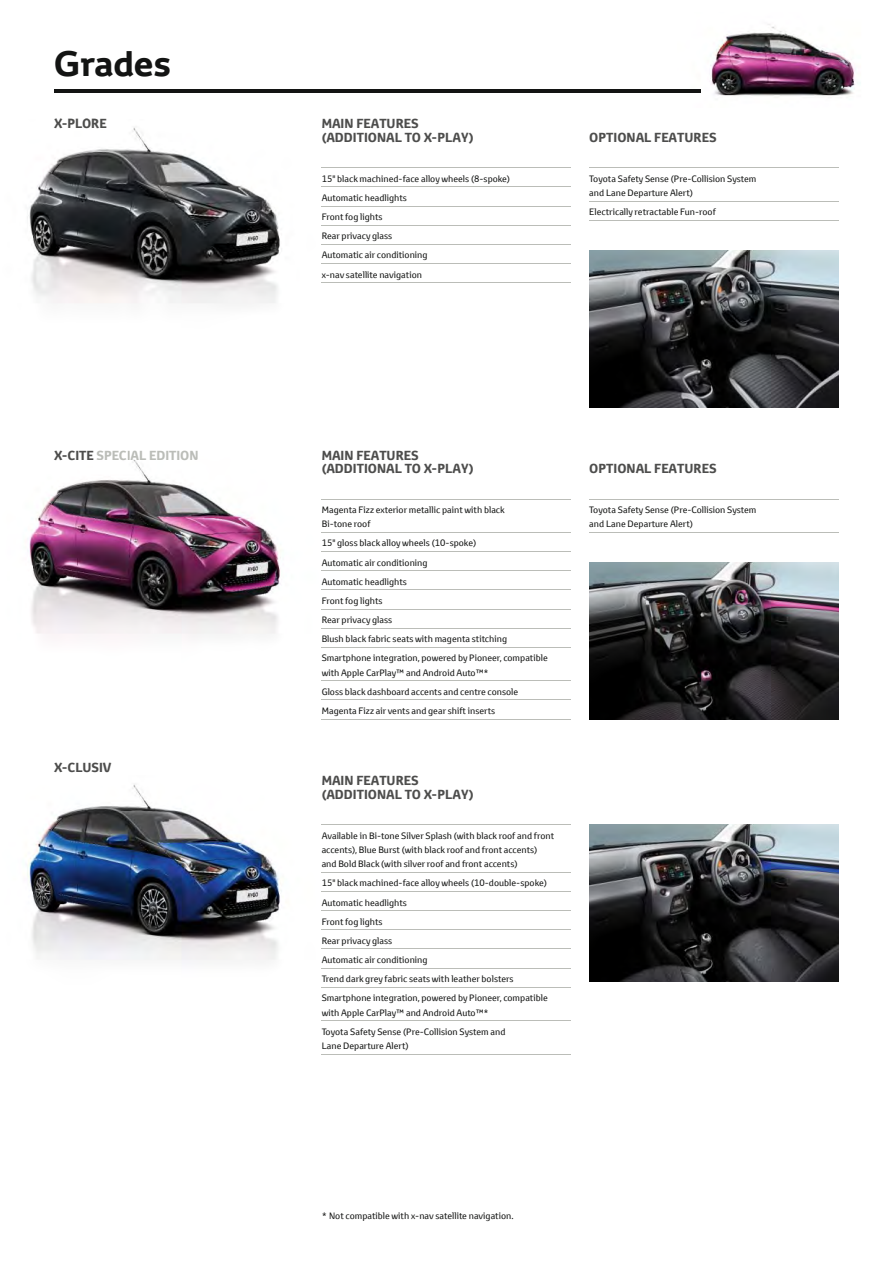
<style>
.page{position:relative;width:893px;height:1263px;background:#fff}
.page>*{position:absolute;margin:0;border:0;box-sizing:border-box;transform-origin:0 0}
.t1{font:700 34.5px "Toyota Display";color:#131413}
.t2{font:700 12.75px/13.5px "Toyota Text";color:#4d4d4c}
.t3{font:700 12.75px "Toyota Text";color:#bbbdb8}
.t4{font:9px/19.2px "Toyota Text";color:#131413}
.s1{color:#4d4d4c}
</style>
<div class="page">
<img style="left:678px;top:24px;width:177px;height:74px">
<hr style="left:54px;top:89px;width:646px;height:3px;background:#131413">
<img style="left:589px;top:824px;width:250px;height:157px">
<hr style="left:589px;top:167px;width:250px;height:1px;background:#bbbdb8">
<hr style="left:589px;top:201px;width:250px;height:1px;background:#bbbdb8">
<hr style="left:589px;top:220px;width:250px;height:1px;background:#bbbdb8">
<img style="left:589px;top:250px;width:250px;height:158px">
<hr style="left:589px;top:499px;width:250px;height:1px;background:#bbbdb8">
<hr style="left:589px;top:532px;width:250px;height:1px;background:#bbbdb8">
<img style="left:589px;top:562px;width:250px;height:158px">
<img style="left:29px;top:460px;width:311px;height:240px">
<img style="left:27px;top:784px;width:295px;height:237px">
<img style="left:27px;top:127px;width:313px;height:177px">
<img style="left:54px;top:127px;width:52px;height:2px">
<hr style="left:322px;top:167px;width:249px;height:1px;background:#bbbdb8">
<hr style="left:322px;top:187px;width:249px;height:1px;background:#bbbdb8">
<hr style="left:322px;top:206px;width:249px;height:1px;background:#bbbdb8">
<hr style="left:322px;top:225px;width:249px;height:1px;background:#bbbdb8">
<hr style="left:322px;top:244px;width:249px;height:1px;background:#bbbdb8">
<hr style="left:322px;top:263px;width:249px;height:1px;background:#bbbdb8">
<hr style="left:322px;top:282px;width:249px;height:1px;background:#bbbdb8">
<hr style="left:322px;top:499px;width:249px;height:1px;background:#bbbdb8">
<hr style="left:322px;top:532px;width:249px;height:1px;background:#bbbdb8">
<hr style="left:322px;top:551px;width:249px;height:1px;background:#bbbdb8">
<hr style="left:322px;top:570px;width:249px;height:1px;background:#bbbdb8">
<hr style="left:322px;top:589px;width:249px;height:1px;background:#bbbdb8">
<hr style="left:322px;top:609px;width:249px;height:1px;background:#bbbdb8">
<hr style="left:322px;top:628px;width:249px;height:1px;background:#bbbdb8">
<hr style="left:322px;top:647px;width:249px;height:1px;background:#bbbdb8">
<hr style="left:322px;top:680px;width:249px;height:1px;background:#bbbdb8">
<hr style="left:322px;top:700px;width:249px;height:1px;background:#bbbdb8">
<hr style="left:322px;top:719px;width:249px;height:1px;background:#bbbdb8">
<hr style="left:322px;top:824px;width:249px;height:1px;background:#bbbdb8">
<hr style="left:322px;top:872px;width:249px;height:1px;background:#bbbdb8">
<hr style="left:322px;top:891px;width:249px;height:1px;background:#bbbdb8">
<hr style="left:322px;top:910px;width:249px;height:1px;background:#bbbdb8">
<hr style="left:322px;top:929px;width:249px;height:1px;background:#bbbdb8">
<hr style="left:322px;top:948px;width:249px;height:1px;background:#bbbdb8">
<hr style="left:322px;top:968px;width:249px;height:1px;background:#bbbdb8">
<hr style="left:322px;top:987px;width:249px;height:1px;background:#bbbdb8">
<hr style="left:322px;top:1020px;width:249px;height:1px;background:#bbbdb8">
<hr style="left:322px;top:1054px;width:249px;height:1px;background:#bbbdb8">
<h1 class="t1" style="left:54px;top:46px;width:119px">Grades</h1>
<h2 class="t2" style="left:54px;top:117px;width:54px">X-PLORE</h2>
<h2 class="t3" style="left:54px;top:447px;width:146px"><span class="s1">X-CITE</span> SPECIAL EDITION</h2>
<h2 class="t2" style="left:54px;top:760px;width:59px">X-CLUSIV</h2>
<h2 class="t2" style="left:322px;top:117px;width:153px">MAIN FEATURES (ADDITIONAL TO X-PLAY)</h2>
<p class="t4" style="left:322px;top:169px;width:190px">15" black machined-face alloy wheels (8-spoke)<br>Automatic headlights<br>Front fog lights<br>Rear privacy glass<br>Automatic air conditioning<br>x-nav satellite navigation</p>
<h2 class="t2" style="left:589px;top:131px;width:129px">OPTIONAL FEATURES</h2>
<p class="t4" style="left:589px;top:171px;width:169px;line-height:14.4px">Toyota Safety Sense (Pre-Collision System and Lane Departure Alert)</p>
<p class="t4" style="left:589px;top:202px;width:128px">Electrically retractable Fun-roof</p>
<h2 class="t2" style="left:322px;top:448px;width:153px">MAIN FEATURES (ADDITIONAL TO X-PLAY)</h2>
<p class="t4" style="left:322px;top:502px;width:185px;line-height:14.4px">Magenta Fizz exterior metallic paint with black<br>Bi-tone roof</p>
<p class="t4" style="left:322px;top:533px;width:228px">15" gloss black alloy wheels (10-spoke)<br>Automatic air conditioning<br>Automatic headlights<br>Front fog lights<br>Rear privacy glass<br>Blush black fabric seats with magenta stitching Smartphone integration, powered by Pioneer, compatible</p>
<p class="t4" style="left:322px;top:663px;width:198px">with Apple CarPlay™ and Android Auto™*<br>Gloss black dashboard accents and centre console<br>Magenta Fizz air vents and gear shift inserts</p>
<h2 class="t2" style="left:322px;top:774px;width:153px">MAIN FEATURES (ADDITIONAL TO X-PLAY)</h2>
<p class="t4" style="left:322px;top:828px;width:234px;line-height:14.4px">Available in Bi-tone Silver Splash (with black roof and front accents), Blue Burst (with black roof and front accents) and Bold Black (with silver roof and front accents)</p>
<p class="t4" style="left:322px;top:873px;width:228px">15" black machined-face alloy wheels (10-double-spoke)<br>Automatic headlights<br>Front fog lights<br>Rear privacy glass<br>Automatic air conditioning<br>Trend dark grey fabric seats with leather bolsters Smartphone integration, powered by Pioneer, compatible</p>
<p class="t4" style="left:322px;top:1002px;width:185px">with Apple CarPlay™ and Android Auto™*<br>Toyota Safety Sense (Pre-Collision System and</p>
<p class="t4" style="left:322px;top:1036px;width:89px">Lane Departure Alert)</p>
<h2 class="t2" style="left:589px;top:462px;width:129px">OPTIONAL FEATURES</h2>
<p class="t4" style="left:589px;top:502px;width:169px;line-height:14.4px">Toyota Safety Sense (Pre-Collision System and Lane Departure Alert)</p>
<p class="t4" style="left:322px;top:1206px;width:193px">* Not compatible with x-nav satellite navigation.</p>
</div>
